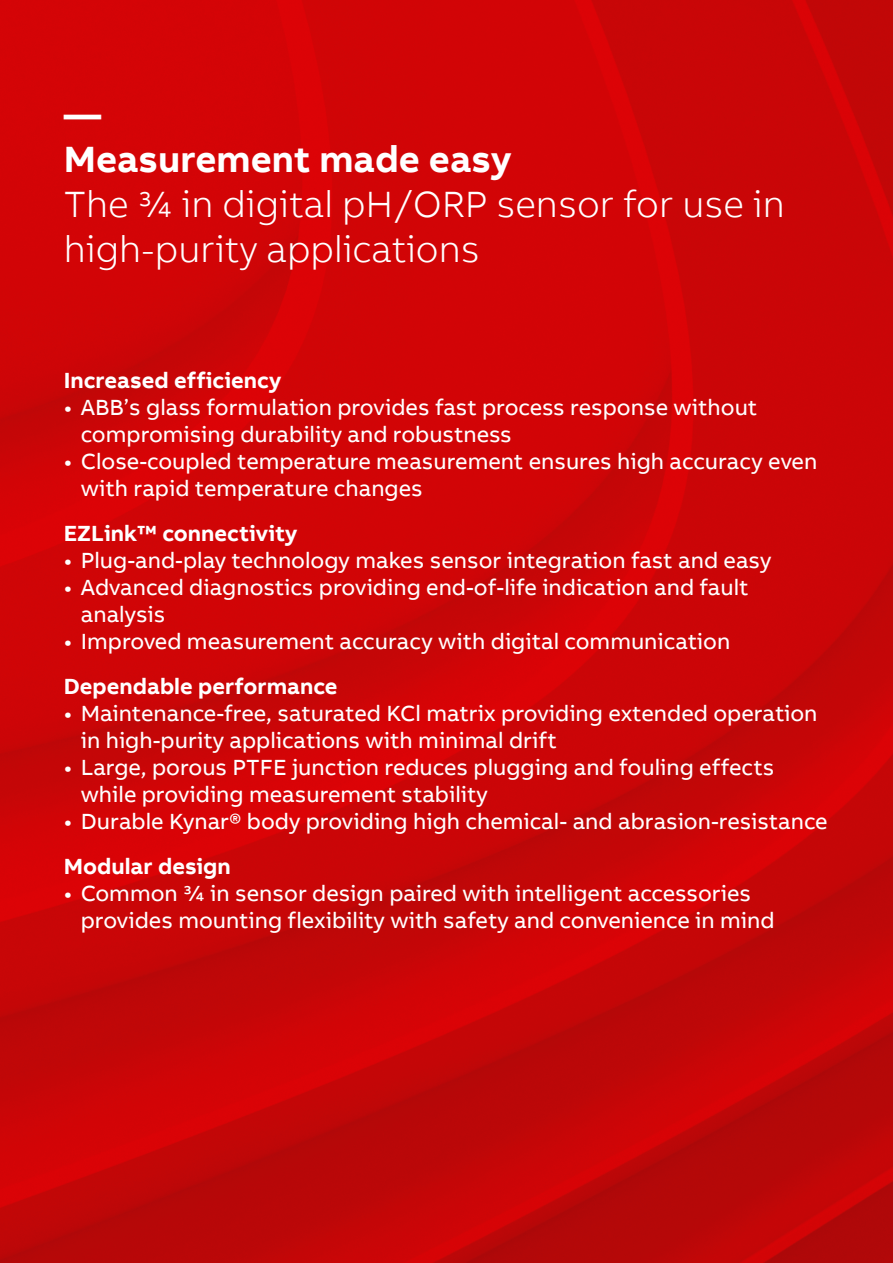
<style>
.page{position:relative;width:893px;height:1263px;background:#fff}
.page>*{position:absolute;margin:0;border:0;box-sizing:border-box;transform-origin:0 0}
.t1{font:300 37.5px/45px "AB Bvoice";color:#fff}
.t2{font:700 37.5px/45px "AB Bvoice";color:#fff}
.t3{font:22.5px/27px "AB Bvoice";color:#fff}
.t4{font:700 22.5px "AB Bvoice";color:#fff}
</style>
<div class="page">
<img style="left:0;top:0;width:893px;height:1263px">
<h1 class="t2" style="left:64px;top:92px;width:449px">—<br>Measurement made easy</h1>
<h1 class="t1" style="left:64px;top:182px;width:723px">The 3/4 in digital pH/ORP sensor for use in high-purity applications</h1>
<p class="t4" style="left:64px;top:366px;width:219px">Increased efficiency</p>
<p class="t3" style="left:81px;top:394px;width:678px;text-indent:-17px">• ABB’s glass formulation provides fast process response without compromising durability and robustness</p>
<p class="t3" style="left:81px;top:448px;width:738px;text-indent:-17px">• Close-coupled temperature measurement ensures high accuracy even with rapid temperature changes</p>
<p class="t4" style="left:64px;top:519px;width:235px">EZLink™ connectivity</p>
<p class="t3" style="left:64px;top:547px;width:709px">• Plug-and-play technology makes sensor integration fast and easy</p>
<p class="t3" style="left:81px;top:574px;width:669px;text-indent:-17px">• Advanced diagnostics providing end-of-life indication and fault analysis</p>
<p class="t3" style="left:64px;top:628px;width:668px">• Improved measurement accuracy with digital communication</p>
<p class="t4" style="left:64px;top:672px;width:275px">Dependable performance</p>
<p class="t3" style="left:81px;top:700px;width:738px;text-indent:-17px">• Maintenance-free, saturated KCl matrix providing extended operation in high-purity applications with minimal drift</p>
<p class="t3" style="left:81px;top:754px;width:695px;text-indent:-17px">• Large, porous PTFE junction reduces plugging and fouling effects while providing measurement stability</p>
<p class="t3" style="left:64px;top:808px;width:765px">• Durable Kynar® body providing high chemical- and abrasion-resistance</p>
<p class="t4" style="left:64px;top:852px;width:169px">Modular design</p>
<p class="t3" style="left:81px;top:880px;width:695px;text-indent:-17px">• Common 3/4 in sensor design paired with intelligent accessories provides mounting flexibility with safety and convenience in mind</p>
</div>
